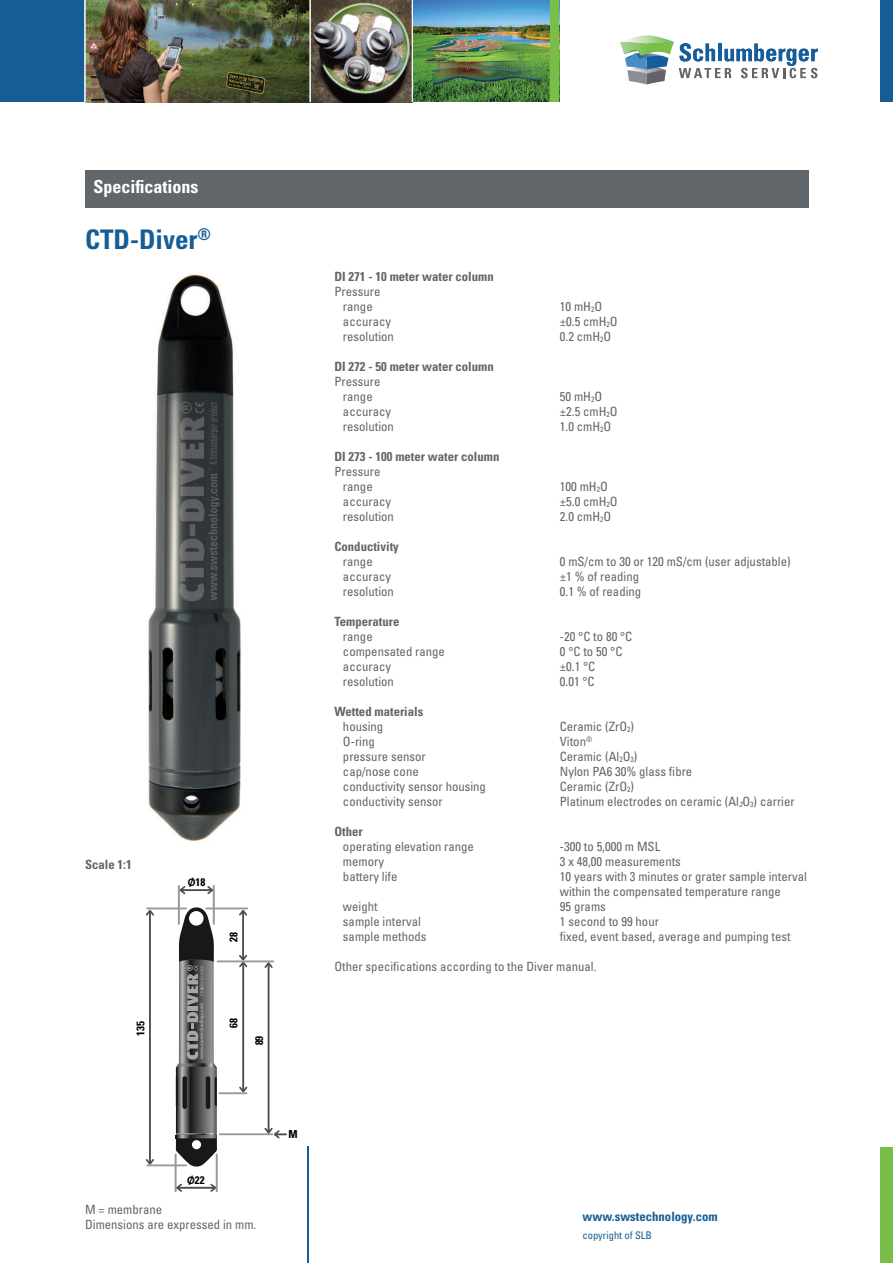
<style>
.page{position:relative;width:893px;height:1263px;background:#fff}
.page>*{position:absolute;margin:0;border:0;box-sizing:border-box;transform-origin:0 0}
.t1{font:700 condensed 27px "Univers LT Std";color:#155d94}
.t2{font:700 condensed 18px "Univers LT Std";color:#fff}
.t3{font:condensed 12.75px/15px "Univers LT Std";color:#60666a;text-align:center}
.t4{font:700 condensed 12.75px "Univers LT Std";color:#60666a}
.t5{font:700 condensed 12.75px "Univers LT Std";color:#155d94}
.t6{font:700 condensed 10.95px "Univers";color:#000}
.t7{font:condensed 10.5px "Univers LT Std";color:#155d94}
.s1{font-family:"The Sans B7";font-stretch:normal}
.s2{font-size:7.65px}
.s3{font-style:italic;font-size:7.65px}
</style>
<div class="page">
<div style="left:0;top:0;width:85px;height:102px;background:#155d94"></div>
<img style="left:86px;top:0;width:465px;height:102px">
<div style="left:880px;top:1147px;width:13px;height:116px;background:#79be48"></div>
<div style="left:551px;top:0;width:8px;height:102px;background:#79be48"></div>
<hr style="left:310px;top:0;width:1px;height:102px;background:#fff">
<hr style="left:412px;top:0;width:1px;height:102px;background:#fff">
<div style="left:85px;top:170px;width:723px;height:37px;background:#60666a"></div>
<img style="left:148px;top:273px;width:93px;height:569px">
<div style="left:880px;top:0;width:13px;height:102px;background:#155d94"></div>
<hr style="left:308px;top:1146px;width:1px;height:117px;background:#155d94">
<hr style="left:219px;top:1092px;width:28px;height:2px;background:#999">
<svg style="left:176px;top:907px;width:41px;height:260px;background:#706f71"></svg>
<hr style="left:178px;top:885px;width:2px;height:40px;background:#999">
<hr style="left:213px;top:885px;width:2px;height:40px;background:#999">
<hr style="left:175px;top:1153px;width:2px;height:39px;background:#999">
<hr style="left:216px;top:1153px;width:2px;height:39px;background:#999">
<hr style="left:146px;top:907px;width:41px;height:2px;background:#999">
<hr style="left:206px;top:907px;width:42px;height:2px;background:#999">
<hr style="left:146px;top:1164px;width:41px;height:2px;background:#999">
<hr style="left:217px;top:960px;width:57px;height:2px;background:#999">
<hr style="left:219px;top:1133px;width:54px;height:2px;background:#999">
<svg style="left:239px;top:910px;width:8px;height:182px"></svg>
<svg style="left:180px;top:886px;width:33px;height:8px"></svg>
<svg style="left:176px;top:1183px;width:40px;height:9px"></svg>
<svg style="left:146px;top:910px;width:8px;height:254px"></svg>
<svg style="left:264px;top:962px;width:23px;height:176px"></svg>
<svg style="left:620px;top:35px;width:198px;height:50px"></svg>
<h2 class="t2" style="left:94px;top:180px;width:107px">Specifications</h2>
<h1 class="t1" style="left:85px;top:230px;width:127px">CTD-Diver<sup>®</sup></h1>
<p class="t4" style="left:85px;top:860px;width:48px">Scale 1:1</p>
<p class="t6" style="left:137px;top:1035px;width:16px;rotate:-90deg">135</p>
<p class="t6" style="left:188px;top:878px;width:19px"><span class="s1">Ø</span>18</p>
<p class="t6" style="left:230px;top:942px;width:11px;rotate:-90deg">28</p>
<p class="t6" style="left:230px;top:1028px;width:11px;rotate:-90deg">68</p>
<p class="t6" style="left:255px;top:1045px;width:11px;rotate:-90deg">89</p>
<p class="t6" style="left:187px;top:1176px;width:19px"><span class="s1">Ø</span>22</p>
<p class="t6" style="left:289px;top:1130px;width:11px">M</p>
<p class="t4" style="left:334px;top:272px;width:161px">DI 271 - 10 meter water column</p>
<p class="t3" style="left:334px;top:285px;width:48px">Pressure range</p>
<p class="t3" style="left:560px;top:300px;width:44px">10 mH<span class="s2">2</span>O</p>
<p class="t3" style="left:343px;top:315px;width:50px">accuracy</p>
<p class="t3" style="left:560px;top:315px;width:59px">±0.5 cmH<span class="s2">2</span>O</p>
<p class="t3" style="left:343px;top:330px;width:52px">resolution</p>
<p class="t3" style="left:560px;top:330px;width:53px">0.2 cmH<span class="s2">2</span>O</p>
<p class="t4" style="left:334px;top:362px;width:161px">DI 272 - 50 meter water column</p>
<p class="t3" style="left:334px;top:375px;width:48px">Pressure range</p>
<p class="t3" style="left:560px;top:390px;width:44px">50 mH<span class="s2">2</span>O</p>
<p class="t3" style="left:343px;top:405px;width:50px">accuracy</p>
<p class="t3" style="left:560px;top:405px;width:59px">±2.5 cmH<span class="s2">2</span>O</p>
<p class="t3" style="left:343px;top:420px;width:52px">resolution</p>
<p class="t3" style="left:560px;top:420px;width:53px">1.0 cmH<span class="s2">2</span>O</p>
<p class="t4" style="left:334px;top:452px;width:166px">DI 273 - 100 meter water column</p>
<p class="t3" style="left:334px;top:465px;width:48px">Pressure range</p>
<p class="t3" style="left:560px;top:480px;width:49px">100 mH<span class="s2">2</span>O</p>
<p class="t3" style="left:343px;top:495px;width:50px">accuracy</p>
<p class="t3" style="left:560px;top:495px;width:59px">±5.0 cmH<span class="s2">2</span>O</p>
<p class="t3" style="left:343px;top:510px;width:52px">resolution</p>
<p class="t3" style="left:560px;top:510px;width:53px">2.0 cmH<span class="s2">2</span>O</p>
<p class="t4" style="left:334px;top:542px;width:66px">Conductivity</p>
<p class="t3" style="left:343px;top:555px;width:31px">range</p>
<p class="t3" style="left:560px;top:555px;width:232px">0 mS/cm to 30 or 120 mS/cm (user adjustable)</p>
<p class="t3" style="left:343px;top:570px;width:50px">accuracy</p>
<p class="t3" style="left:560px;top:570px;width:81px">±1 % of reading</p>
<p class="t3" style="left:343px;top:585px;width:52px">resolution</p>
<p class="t3" style="left:560px;top:585px;width:83px">0.1 % of reading</p>
<p class="t4" style="left:334px;top:617px;width:66px">Temperature</p>
<p class="t3" style="left:343px;top:630px;width:31px">range</p>
<p class="t3" style="left:560px;top:630px;width:74px">-20 °C to 80 °C</p>
<p class="t3" style="left:343px;top:645px;width:103px">compensated range</p>
<p class="t3" style="left:560px;top:645px;width:64px">0 °C to 50 °C</p>
<p class="t3" style="left:343px;top:660px;width:50px">accuracy</p>
<p class="t3" style="left:560px;top:660px;width:37px">±0.1 °C</p>
<p class="t3" style="left:343px;top:675px;width:52px">resolution</p>
<p class="t3" style="left:560px;top:675px;width:36px">0.01 °C</p>
<p class="t4" style="left:334px;top:707px;width:90px">Wetted materials</p>
<p class="t3" style="left:343px;top:720px;width:42px">housing</p>
<p class="t3" style="left:560px;top:720px;width:76px">Ceramic (ZrO<span class="s2">2</span>)</p>
<p class="t3" style="left:343px;top:735px;width:33px">O-ring</p>
<p class="t3" style="left:560px;top:735px;width:34px">Viton<sup>®</sup></p>
<p class="t3" style="left:343px;top:750px;width:84px">pressure sensor</p>
<p class="t3" style="left:560px;top:750px;width:79px">Ceramic (Al<span class="s2">2</span>O<span class="s2">3</span>)</p>
<p class="t3" style="left:343px;top:765px;width:77px">cap/nose cone</p>
<p class="t3" style="left:560px;top:765px;width:134px">Nylon PA6 30% glass fibre</p>
<p class="t3" style="left:343px;top:780px;width:145px">conductivity sensor housing</p>
<p class="t3" style="left:560px;top:780px;width:76px">Ceramic (ZrO<span class="s2">2</span>)</p>
<p class="t3" style="left:343px;top:795px;width:101px">conductivity sensor</p>
<p class="t3" style="left:560px;top:795px;width:236px">Platinum electrodes on ceramic (Al<span class="s3">2</span>O<span class="s2">3</span>) carrier</p>
<p class="t4" style="left:334px;top:827px;width:30px">Other</p>
<p class="t3" style="left:343px;top:840px;width:133px">operating elevation range</p>
<p class="t3" style="left:560px;top:840px;width:102px">-300 to 5,000 m MSL</p>
<p class="t3" style="left:343px;top:855px;width:43px">memory</p>
<p class="t3" style="left:560px;top:855px;width:123px">3 x 48,00 measurements</p>
<p class="t3" style="left:343px;top:870px;width:56px">battery life</p>
<p class="t3" style="left:560px;top:870px;width:249px;text-align:left">10 years with 3 minutes or grater sample interval within the compensated temperature range</p>
<p class="t3" style="left:343px;top:900px;width:36px">weight</p>
<p class="t3" style="left:560px;top:900px;width:48px">95 grams</p>
<p class="t3" style="left:343px;top:915px;width:79px">sample interval</p>
<p class="t3" style="left:560px;top:915px;width:101px">1 second to 99 hour</p>
<p class="t3" style="left:343px;top:930px;width:85px">sample methods</p>
<p class="t3" style="left:560px;top:930px;width:232px">fixed, event based, average and pumping test</p>
<p class="t3" style="left:334px;top:960px;width:264px">Other specifications according to the Diver manual.</p>
<p class="t3" style="left:85px;top:1203px;width:173px;text-align:left">M = membrane<br>Dimensions are expressed in mm.</p>
<p class="t5" style="left:583px;top:1212px;width:137px">www.swstechnology.com</p>
<p class="t7" style="left:583px;top:1231px;width:71px">copyright of SLB</p>
</div>
